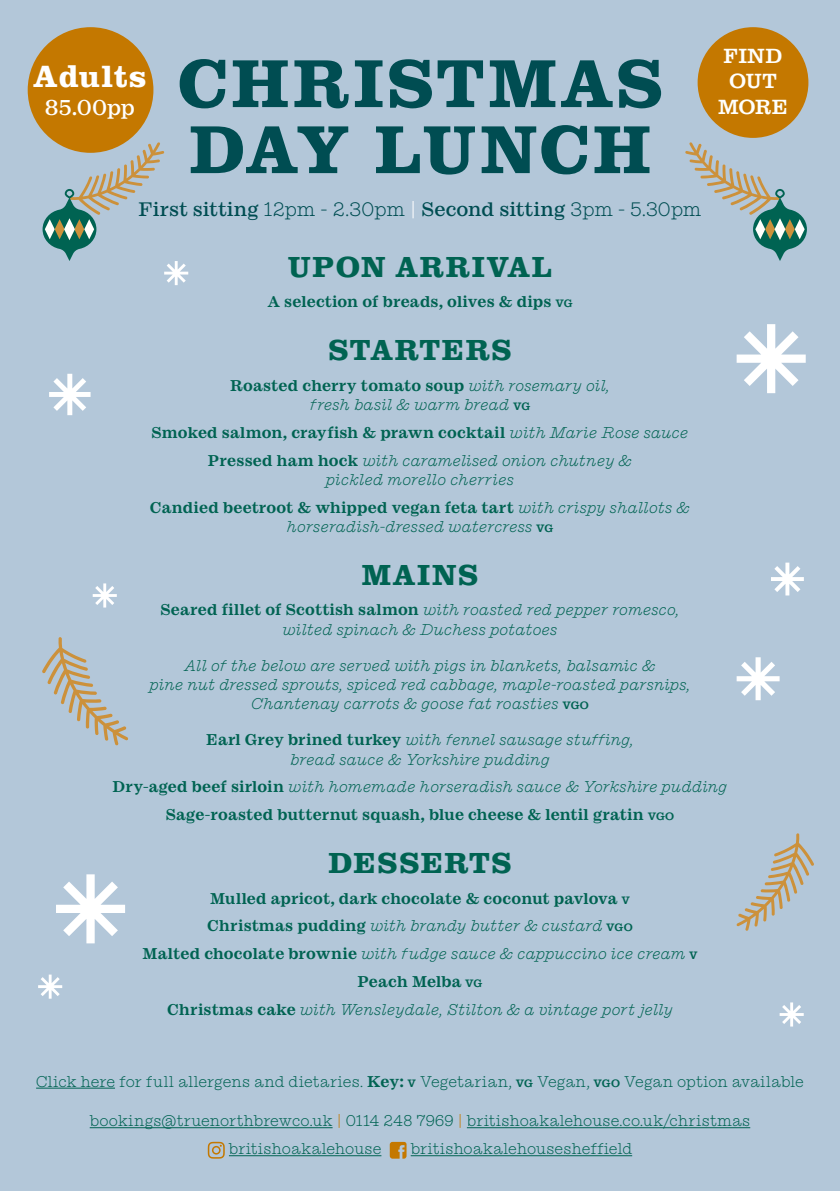
<style>
.page{position:relative;width:840px;height:1191px;background:#fff}
.page>*{position:absolute;margin:0;border:0;box-sizing:border-box;transform-origin:0 0}
.t1{font:700 70px "Clarendon URW";letter-spacing:.045em;color:#004d52}
.t2{font:700 70px "Clarendon URW";letter-spacing:.025em;color:#004d52}
.t3{font:700 32px "Clarendon LT Std";letter-spacing:.03em;color:#fff}
.t4{font:700 30px "Clarendon URW";letter-spacing:.055em;color:#006352}
.t5{font:500 22px "Ionic No 5";letter-spacing:.005em;color:#fff}
.t6{font:21.2px/25.6px "Clarendon URW";letter-spacing:.005em;color:#fffffc}
.t7{font:500 20px "Ionic No 5";letter-spacing:.005em;color:#004d52}
.t8{font:italic 300 16px/19.2px "Ionic No 5";letter-spacing:.01em;color:#006352;text-align:center}
.t9{font:700 16px/27.8px "Ionic No 5";letter-spacing:.005em;color:#006352;text-align:center}
.t10{font:300 16px/28px "Ionic No 5";letter-spacing:.015em;color:#006352}
.s1{font-weight:300}
.s2{font-weight:300;color:#fff}
.s3{font-family:"Clarendon URW";font-weight:400;font-size:11.2px}
.s4{font-weight:700;font-style:normal}
.s5{font-family:"Clarendon URW";font-weight:400;font-style:normal;font-size:11.2px}
.s6{font-weight:300;font-style:italic}
.s7{font-weight:700}
.s8{color:#c47800}
</style>
<div class="page">
<div style="left:0;top:0;width:839px;height:1191px;background:#b3c7d9"></div>
<svg style="left:736px;top:833px;width:77px;height:97px"></svg>
<svg style="left:42px;top:637px;width:86px;height:108px"></svg>
<svg style="left:771px;top:562px;width:32px;height:33px"></svg>
<svg style="left:56px;top:874px;width:69px;height:69px"></svg>
<svg style="left:736px;top:324px;width:69px;height:69px"></svg>
<svg style="left:49px;top:374px;width:41px;height:41px"></svg>
<svg style="left:736px;top:657px;width:43px;height:43px"></svg>
<svg style="left:38px;top:974px;width:24px;height:24px"></svg>
<svg style="left:779px;top:1002px;width:24px;height:24px"></svg>
<svg style="left:93px;top:583px;width:24px;height:24px"></svg>
<div style="left:697px;top:27px;width:111px;height:111px;background:#c47800;border-radius:50%"></div>
<div style="left:28px;top:27px;width:125px;height:126px;background:#c47800;border-radius:50%"></div>
<hr style="left:36px;top:1087px;width:79px;height:1px;background:#006352">
<hr style="left:90px;top:1127px;width:242px;height:1px;background:#006352">
<hr style="left:466px;top:1127px;width:283px;height:1px;background:#006352">
<hr style="left:229px;top:1155px;width:152px;height:1px;background:#006352">
<hr style="left:410px;top:1155px;width:221px;height:1px;background:#006352">
<svg style="left:208px;top:1141px;width:17px;height:17px"></svg>
<svg style="left:389px;top:1141px;width:17px;height:17px"></svg>
<svg style="left:685px;top:142px;width:121px;height:119px"></svg>
<svg style="left:43px;top:142px;width:145px;height:143px"></svg>
<h2 class="t3" style="left:33px;top:57px;width:115px">Adults</h2>
<h3 class="t5" style="left:45px;top:94px;width:91px">85.00pp</h3>
<h1 class="t1" style="left:177px;top:32px;width:487px">CHRISTMAS</h1>
<h1 class="t2" style="left:189px;top:98px;width:462px">DAY LUNCH</h1>
<p class="t7" style="left:138px;top:196px;width:564px">First sitting <span class="s1">12pm - 2.30pm</span> <span class="s2">|</span> Second sitting <span class="s1">3pm - 5.30pm</span></p>
<h3 class="t6" style="left:723px;top:41px;width:60px">FIND<br>OUT</h3>
<h3 class="t6" style="left:717px;top:92px;width:71px">MORE</h3>
<h3 class="t4" style="left:287px;top:245px;width:266px">UPON ARRIVAL</h3>
<p class="t9" style="left:267px;top:288px;width:306px">A selection of breads, olives &amp; dips <span class="s3">VG</span></p>
<h3 class="t4" style="left:328px;top:328px;width:184px">STARTERS</h3>
<p class="t8" style="left:230px;top:376px;width:381px"><span class="s4">Roasted cherry tomato soup</span> with rosemary oil, fresh basil &amp; warm bread <span class="s5">VG</span></p>
<p class="t9" style="left:151px;top:419px;width:538px">Smoked salmon, crayfish &amp; prawn cocktail <span class="s6">with Marie Rose sauce<br></span>Pressed ham hock <span class="s6">with caramelised onion chutney &amp;</span></p>
<p class="t8" style="left:150px;top:465px;width:541px;line-height:27.6px">pickled morello cherries<br><span class="s4">Candied beetroot &amp; whipped vegan feta tart</span> with crispy shallots &amp;</p>
<p class="t8" style="left:286px;top:517px;width:268px">horseradish-dressed watercress <span class="s5">VG</span></p>
<h3 class="t4" style="left:362px;top:552px;width:117px">MAINS</h3>
<p class="t8" style="left:160px;top:600px;width:520px"><span class="s4">Seared fillet of Scottish salmon</span> with roasted red pepper romesco, wilted spinach &amp; Duchess potatoes</p>
<p class="t8" style="left:149px;top:655px;width:542px">All of the below are served with pigs in blankets, balsamic &amp;<br>pine nut dressed sprouts, spiced red cabbage, maple-roasted parsnips,<br>Chantenay carrots &amp; goose fat roasties <span class="s5">VGO</span></p>
<p class="t8" style="left:206px;top:730px;width:428px"><span class="s4">Earl Grey brined turkey</span> with fennel sausage stuffing, bread sauce &amp; Yorkshire pudding</p>
<p class="t9" style="left:112px;top:773px;width:616px">Dry-aged beef sirloin <span class="s6">with homemade horseradish sauce &amp; Yorkshire pudding<br></span>Sage-roasted butternut squash, blue cheese &amp; lentil gratin <span class="s3">VGO</span></p>
<h3 class="t4" style="left:328px;top:841px;width:184px">DESSERTS</h3>
<p class="t9" style="left:142px;top:884px;width:556px">Mulled apricot, dark chocolate &amp; coconut pavlova <span class="s3">V<br></span>Christmas pudding <span class="s6">with brandy butter &amp; custard</span> <span class="s3">VGO<br></span>Malted chocolate brownie <span class="s6">with fudge sauce &amp; cappuccino ice cream</span> <span class="s3">V </span>Peach Melba <span class="s3">VG<br></span>Christmas cake <span class="s6">with Wensleydale, Stilton &amp; a vintage port jelly</span></p>
<p class="t10" style="left:36px;top:1067px;width:768px">Click here for full allergens and dietaries. <span class="s7">Key:</span> <span class="s3">V</span> Vegetarian, <span class="s3">VG</span> Vegan, <span class="s3">VGO</span> Vegan option available</p>
<p class="t10" style="left:229px;top:1106px;width:522px;text-indent:-139px">bookings@truenorthbrewco.uk <span class="s8">|</span> 0114 248 7969 <span class="s8">|</span> britishoakalehouse.co.uk/christmas britishoakalehouse</p>
<p class="t10" style="left:410px;top:1134px;width:223px">britishoakalehousesheffield</p>
</div>
